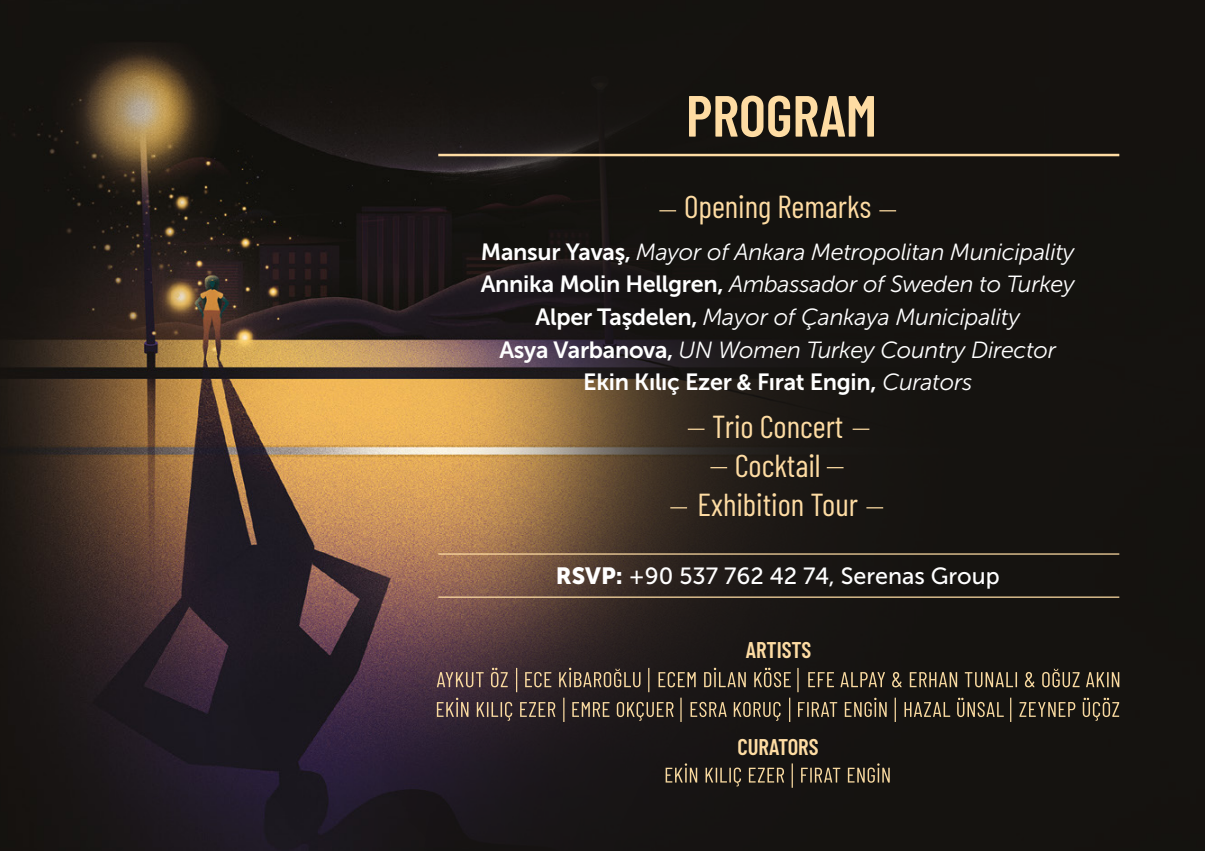
<style>
.page{position:relative;width:1205px;height:851px;background:#fff}
.page>*{position:absolute;margin:0;border:0;box-sizing:border-box;transform-origin:0 0}
.t1{font:600 58px "Barlow Condensed";color:#fedca3}
.t2{font:31.75px/39px "Barlow Condensed";color:#fedca3;text-align:center}
.t3{font:italic 23.25px/32.8px "Museo Sans 300";letter-spacing:-.015em;color:#fff;text-align:center}
.t4{font:23.25px "Museo Sans 700";letter-spacing:-.015em;color:#fff}
.t5{font:23.25px "Museo Sans 500";color:#fff}
.t6{font:600 22.75px "Barlow Condensed";color:#fedca3}
.s1{font-family:"Museo Sans 700";font-style:normal}
.s2{font-family:"Proxima Nova";font-weight:700}
.s3{font-family:"Museo Sans 300";font-style:italic}
.s4{font-family:"Museo Sans 900"}
</style>
<div class="page">
<img style="left:0;top:0;width:208px;height:850px">
<img style="left:208px;top:0;width:118px;height:850px">
<img style="left:326px;top:0;width:879px;height:850px">
<hr style="left:438px;top:154px;width:681px;height:2px;background:#fedca3">
<hr style="left:438px;top:553px;width:681px;height:1px;background:#fedca3">
<hr style="left:438px;top:596px;width:681px;height:1px;background:#fedca3">
<svg style="left:688px;top:428px;width:16px;height:2px"></svg>
<svg style="left:852px;top:428px;width:17px;height:2px"></svg>
<svg style="left:710px;top:467px;width:17px;height:1px"></svg>
<svg style="left:827px;top:467px;width:16px;height:1px"></svg>
<svg style="left:670px;top:507px;width:17px;height:1px"></svg>
<svg style="left:866px;top:507px;width:17px;height:1px"></svg>
<svg style="left:659px;top:210px;width:17px;height:1px"></svg>
<svg style="left:879px;top:210px;width:17px;height:1px"></svg>
<svg style="left:665px;top:763px;width:32px;height:19px"></svg>
<svg style="left:705px;top:767px;width:36px;height:19px"></svg>
<svg style="left:749px;top:767px;width:35px;height:15px"></svg>
<svg style="left:801px;top:767px;width:39px;height:15px"></svg>
<svg style="left:848px;top:763px;width:42px;height:19px"></svg>
<hr style="left:791px;top:763px;width:2px;height:24px;background:#f8d9a0">
<svg style="left:437px;top:672px;width:47px;height:15px"></svg>
<svg style="left:491px;top:667px;width:17px;height:20px"></svg>
<svg style="left:525px;top:671px;width:26px;height:16px"></svg>
<svg style="left:559px;top:667px;width:81px;height:20px;background:#5a4c3f"></svg>
<svg style="left:658px;top:671px;width:38px;height:16px"></svg>
<svg style="left:704px;top:667px;width:42px;height:20px"></svg>
<svg style="left:754px;top:667px;width:37px;height:20px"></svg>
<svg style="left:808px;top:672px;width:26px;height:15px"></svg>
<svg style="left:840px;top:672px;width:45px;height:15px"></svg>
<svg style="left:892px;top:671px;width:10px;height:16px"></svg>
<svg style="left:910px;top:672px;width:47px;height:15px"></svg>
<svg style="left:965px;top:672px;width:52px;height:15px"></svg>
<svg style="left:1025px;top:671px;width:9px;height:16px"></svg>
<svg style="left:1042px;top:668px;width:37px;height:19px"></svg>
<svg style="left:1086px;top:672px;width:33px;height:15px"></svg>
<svg style="left:437px;top:697px;width:31px;height:19px"></svg>
<svg style="left:477px;top:701px;width:35px;height:19px"></svg>
<svg style="left:520px;top:702px;width:35px;height:14px"></svg>
<svg style="left:572px;top:702px;width:37px;height:14px"></svg>
<svg style="left:617px;top:701px;width:56px;height:19px"></svg>
<svg style="left:690px;top:701px;width:36px;height:16px"></svg>
<svg style="left:734px;top:701px;width:46px;height:19px"></svg>
<svg style="left:798px;top:702px;width:39px;height:14px"></svg>
<svg style="left:845px;top:697px;width:41px;height:20px"></svg>
<svg style="left:904px;top:702px;width:46px;height:14px"></svg>
<svg style="left:957px;top:697px;width:47px;height:20px"></svg>
<svg style="left:1019px;top:702px;width:56px;height:14px"></svg>
<svg style="left:1083px;top:697px;width:36px;height:23px"></svg>
<svg style="left:516px;top:667px;width:1px;height:25px"></svg>
<svg style="left:648px;top:667px;width:1px;height:25px"></svg>
<svg style="left:563px;top:697px;width:1px;height:24px"></svg>
<svg style="left:680px;top:697px;width:1px;height:24px"></svg>
<svg style="left:789px;top:697px;width:1px;height:24px"></svg>
<hr style="left:894px;top:697px;width:2px;height:24px;background:#f8d9a0">
<svg style="left:1010px;top:697px;width:1px;height:24px"></svg>
<svg style="left:797px;top:667px;width:1px;height:25px"></svg>
<h1 class="t1" style="left:686px;top:74px;width:192px">PROGRAM</h1>
<h2 class="t2" style="left:684px;top:185px;width:189px">Opening Remarks</h2>
<p class="t3" style="left:481px;top:235px;width:595px"><span class="s1">Mansur Yavaş,</span> Mayor of Ankara Metropolitan Municipality <span class="s1">Annika Molin Hellgren,</span> Ambassador of Sweden to Turkey <span class="s1">Alper Taşdelen,</span> Mayor of Çankaya Municipality<br><span class="s1">Asya Varbanova,</span> UN Women Turkey Country Director</p>
<p class="t4" style="left:583px;top:369px;width:390px">Ekin Kılıç Ezer <span class="s2">&amp;</span> Fırat Engin, <span class="s3">Curators</span></p>
<h2 class="t2" style="left:697px;top:404px;width:162px">Trio Concert<br>Cocktail<br>Exhibition Tour</h2>
<p class="t5" style="left:556px;top:562px;width:445px"><span class="s4">RSVP:</span> +90 537 762 42 74, Serenas Group</p>
<p class="t6" style="left:746px;top:633px;width:67px">ARTISTS</p>
<p class="t6" style="left:737px;top:730px;width:83px">CURATORS</p>
</div>
